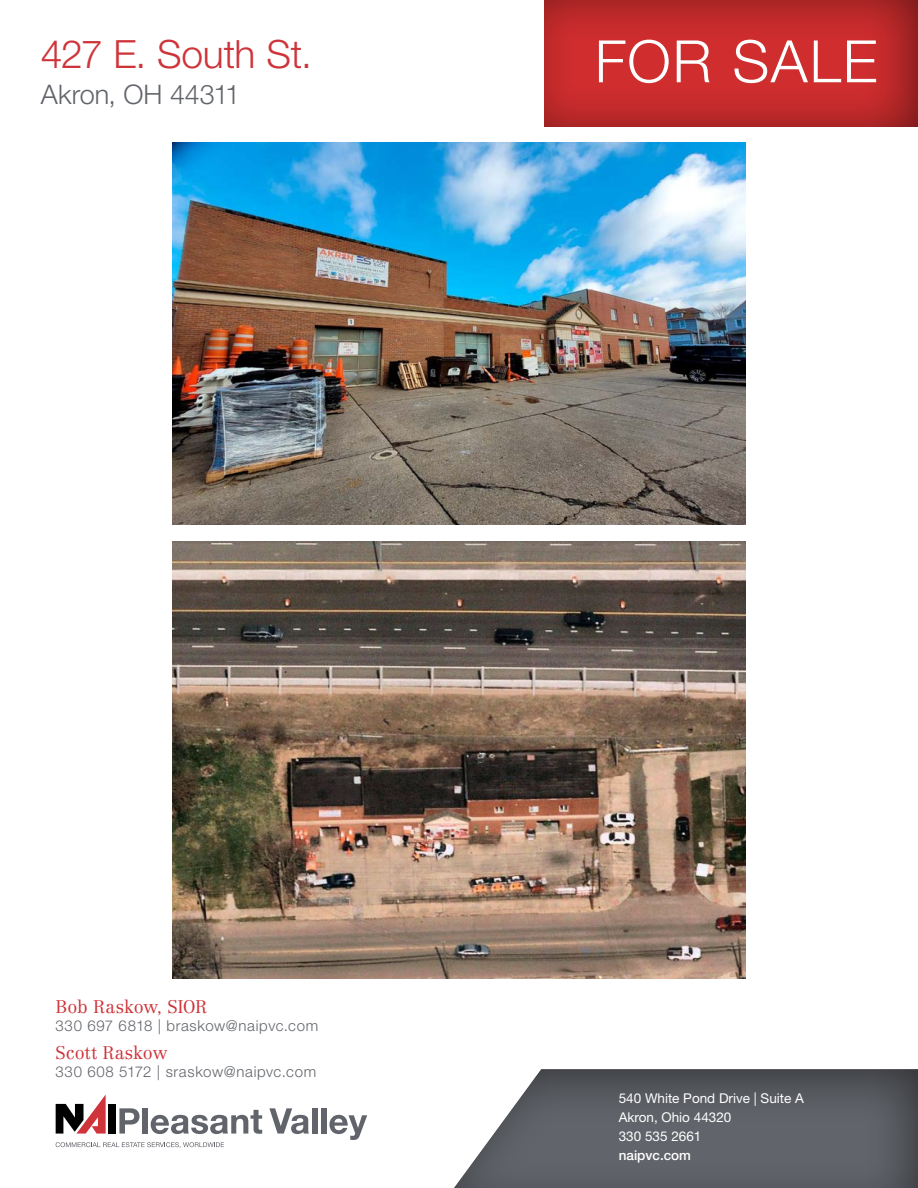
<style>
.page{position:relative;width:918px;height:1188px;background:#fff}
.page>*{position:absolute;margin:0;border:0;box-sizing:border-box;transform-origin:0 0}
.t1{font:300 58.5px "Helvetica Neue LT Std";letter-spacing:.03em;color:#fff}
.t2{font:300 39px "Helvetica Neue LT Std";letter-spacing:-.005em;color:#ce343a}
.t3{font:300 27px "Helvetica Neue LT Std";letter-spacing:-.005em;color:#61646a}
.t4{font:300 18px "Centennial LT Std";letter-spacing:-.01em;color:#ce343a}
.t5{font:300 15px "Helvetica Neue LT Std";letter-spacing:.045em;color:#61646a}
.t6{font:13.5px/19px "Helvetica Neue LT Std";color:#fff}
.t7{font:500 13.5px "Helvetica Neue LT Std";color:#fff}
</style>
<div class="page">
<div style="left:108px;top:1104px;width:8px;height:30px;background:#000"></div>
<svg style="left:56px;top:1095px;width:50px;height:39px"></svg>
<svg style="left:119px;top:1108px;width:21px;height:26px"></svg>
<div style="left:143px;top:1108px;width:5px;height:26px;background:#61646a"></div>
<svg style="left:151px;top:1110px;width:111px;height:24px"></svg>
<svg style="left:269px;top:1108px;width:40px;height:26px"></svg>
<div style="left:312px;top:1108px;width:5px;height:26px;background:#61646a"></div>
<div style="left:321px;top:1108px;width:5px;height:26px;background:#61646a"></div>
<svg style="left:329px;top:1115px;width:38px;height:25px"></svg>
<svg style="left:56px;top:1142px;width:168px;height:6px"></svg>
<div style="left:530px;top:0;width:388px;height:130px;background:#000;opacity:.51"></div>
<div style="left:430px;top:1056px;width:488px;height:132px;background:#000;opacity:.5"></div>
<img style="left:173px;top:143px;width:572px;height:382px">
<img style="left:173px;top:542px;width:572px;height:436px">
<h2 class="t2" style="left:41px;top:30px;width:273px">427 E. South St.</h2>
<h3 class="t3" style="left:41px;top:78px;width:201px">Akron, OH 44311</h3>
<h1 class="t1" style="left:595px;top:26px;width:284px">FOR SALE</h1>
<p class="t4" style="left:56px;top:996px;width:153px">Bob Raskow, SIOR</p>
<p class="t5" style="left:56px;top:1017px;width:264px">330 697 6818 | braskow@naipvc.com</p>
<p class="t4" style="left:56px;top:1042px;width:113px">Scott Raskow</p>
<p class="t5" style="left:56px;top:1063px;width:262px">330 608 5172 | sraskow@naipvc.com</p>
<p class="t6" style="left:619px;top:1089px;width:187px">540 White Pond Drive | Suite A<br>Akron, Ohio 44320<br>330 535 2661</p>
<p class="t7" style="left:619px;top:1148px;width:74px">naipvc.com</p>
</div>
